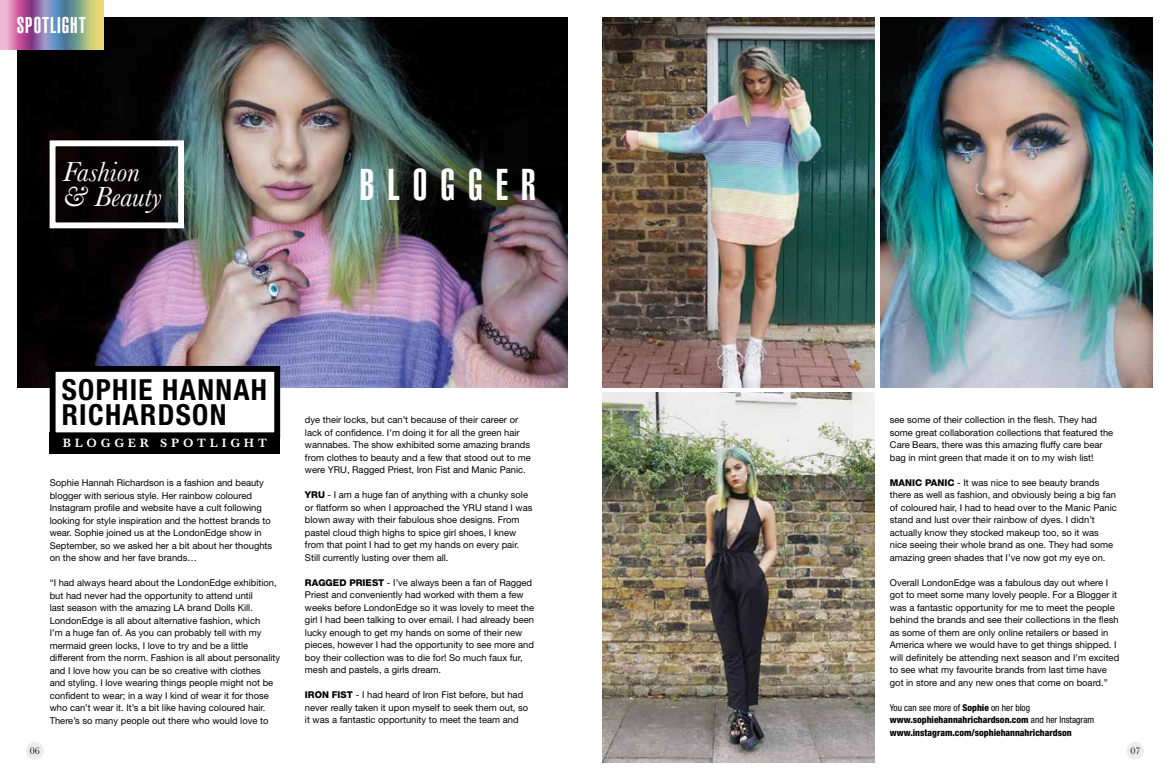
<style>
.page{position:relative;width:1170px;height:780px;background:#fff}
.page>*{position:absolute;margin:0;border:0;box-sizing:border-box;transform-origin:0 0}
.t1{font:900 extra-condensed 43.75px "Helvetica";letter-spacing:.3em;color:#fff}
.t2{font:700 condensed 29px/25px "Helvetica Neue";letter-spacing:.045em;color:#000}
.t3{font:italic 28.75px/25px "Baskerville";color:#fff}
.t4{font:900 extra-condensed 22.5px "Helvetica";letter-spacing:.04em;color:#fff}
.t5{font:600 12.5px "Baskerville";letter-spacing:.31em;color:#fff}
.t6{font:10px "Baskerville";color:#000}
.t7{font:9.38px/12.5px "Helvetica Neue";color:#000}
.t8{font:800 condensed 9.38px/12.5px "Helvetica Neue";color:#000}
.s1{font-weight:800}
.s2{font-weight:400}
</style>
<div class="page">
<img style="left:602px;top:392px;width:272px;height:370px">
<img style="left:602px;top:18px;width:272px;height:369px">
<img style="left:18px;top:18px;width:549px;height:369px">
<svg style="left:0;top:0;width:103px;height:50px;background:#a08d9f"></svg>
<div style="left:50px;top:432px;width:230px;height:22px;background:#000"></div>
<div style="left:50px;top:366px;width:230px;height:72px;background:#fff;border:6px solid #000"></div>
<div style="left:50px;top:140px;width:134px;height:88px;border:6px solid #fff"></div>
<img style="left:880px;top:18px;width:272px;height:369px">
<div style="left:1126px;top:741px;width:17px;height:18px;background:#ececec;border-radius:50%"></div>
<div style="left:26px;top:741px;width:18px;height:18px;background:#ececec;border-radius:50%"></div>
<h3 class="t4" style="left:17px;top:12px;width:70px">SPOTLIGHT</h3>
<h3 class="t3" style="left:63px;top:159px;width:101px">Fashion &amp; Beauty</h3>
<h1 class="t1" style="left:360px;top:160px;width:177px">BLOGGER</h1>
<h2 class="t2" style="left:62px;top:376px;width:207px">SOPHIE HANNAH<br>RICHARDSON</h2>
<h3 class="t5" style="left:63px;top:434px;width:206px">BLOGGER SPOTLIGHT</h3>
<p class="t7" style="left:50px;top:476px;width:224px">Sophie Hannah Richardson is a fashion and beauty blogger with serious style. Her rainbow coloured Instagram profile and website have a cult following looking for style inspiration and the hottest brands to wear. Sophie joined us at the LondonEdge show in September, so we asked her a bit about her thoughts on the show and her fave brands…</p>
<p class="t7" style="left:50px;top:576px;width:232px">“I had always heard about the LondonEdge exhibition, but had never had the opportunity to attend until<br>last season with the amazing LA brand Dolls Kill.<br>LondonEdge is all about alternative fashion, which<br>I’m a huge fan of. As you can probably tell with my mermaid green locks, I love to try and be a little different from the norm. Fashion is all about personality and I love how you can be so creative with clothes<br>and styling. I love wearing things people might not be confident to wear; in a way I kind of wear it for those who can’t wear it. It’s a bit like having coloured hair.<br>There’s so many people out there who would love to</p>
<p class="t7" style="left:305px;top:413px;width:227px">dye their locks, but can’t because of their career or lack of confidence. I’m doing it for all the green hair wannabes. The show exhibited some amazing brands from clothes to beauty and a few that stood out to me were YRU, Ragged Priest, Iron Fist and Manic Panic.</p>
<p class="t7" style="left:305px;top:488px;width:229px"><span class="s1">YRU</span> - I am a huge fan of anything with a chunky sole or flatform so when I approached the YRU stand I was blown away with their fabulous shoe designs. From pastel cloud thigh highs to spice girl shoes, I knew from that point I had to get my hands on every pair.<br>Still currently lusting over them all.</p>
<p class="t7" style="left:305px;top:576px;width:231px"><span class="s1">RAGGED PRIEST</span> - I’ve always been a fan of Ragged Priest and conveniently had worked with them a few weeks before LondonEdge so it was lovely to meet the girl I had been talking to over email. I had already been lucky enough to get my hands on some of their new pieces, however I had the opportunity to see more and boy their collection was to die for! So much faux fur, mesh and pastels, a girls dream.</p>
<p class="t7" style="left:305px;top:688px;width:225px"><span class="s1">IRON FIST</span> - I had heard of Iron Fist before, but had never really taken it upon myself to seek them out, so it was a fantastic opportunity to meet the team and</p>
<p class="t7" style="left:889px;top:413px;width:225px">see some of their collection in the flesh. They had some great collaboration collections that featured the Care Bears, there was this amazing fluffy care bear bag in mint green that made it on to my wish list!</p>
<p class="t7" style="left:889px;top:476px;width:228px"><span class="s1">MANIC PANIC</span> - It was nice to see beauty brands there as well as fashion, and obviously being a big fan of coloured hair, I had to head over to the Manic Panic stand and lust over their rainbow of dyes. I didn’t actually know they stocked makeup too, so it was nice seeing their whole brand as one. They had some amazing green shades that I’ve now got my eye on.</p>
<p class="t7" style="left:889px;top:576px;width:231px">Overall LondonEdge was a fabulous day out where I got to meet some many lovely people. For a Blogger it was a fantastic opportunity for me to meet the people behind the brands and see their collections in the flesh as some of them are only online retailers or based in America where we would have to get things shipped. I will definitely be attending next season and I’m excited to see what my favourite brands from last time have got in store and any new ones that come on board.”</p>
<p class="t8" style="left:889px;top:701px;width:206px"><span class="s2">You can see more of</span> Sophie <span class="s2">on her blog </span>www.sophiehannahrichardson.com <span class="s2">and her Instagram </span>www.instagram.com/sophiehannahrichardson</p>
<p class="t6" style="left:30px;top:744px;width:11px">06</p>
<p class="t6" style="left:1130px;top:744px;width:11px">07</p>
</div>
